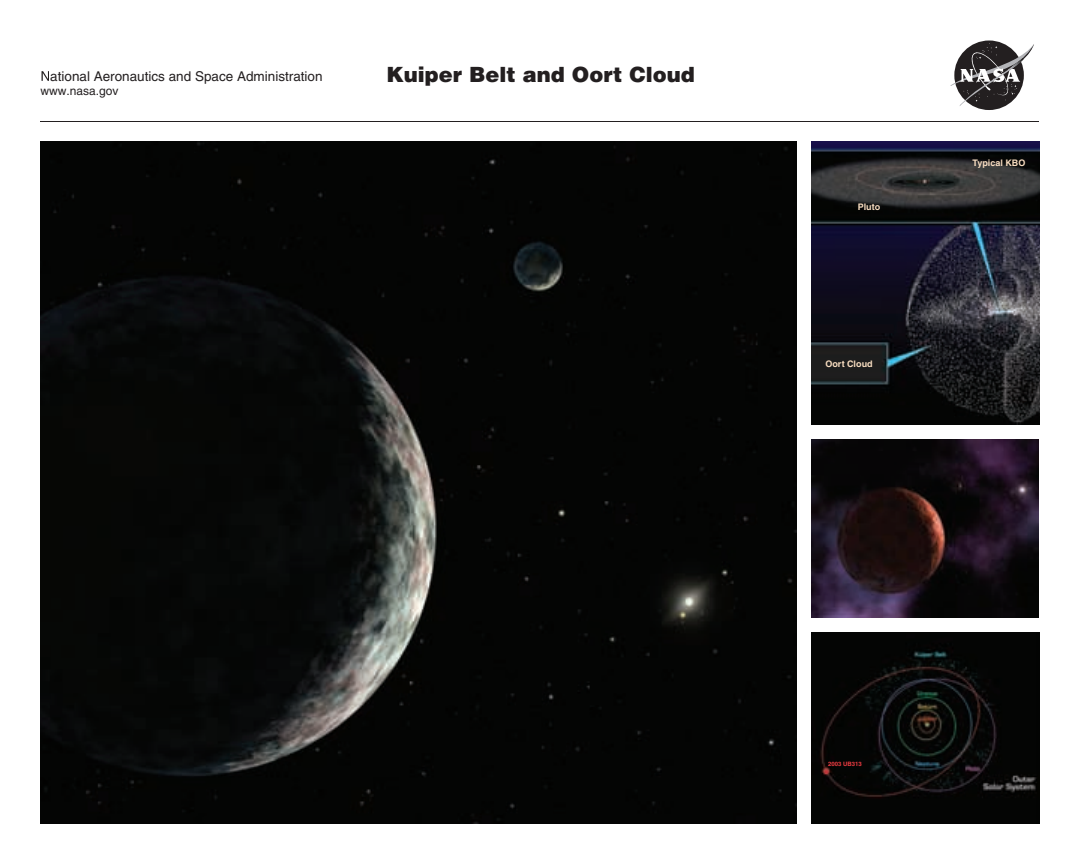
<style>
.page{position:relative;width:1080px;height:864px;background:#fff}
.page>*{position:absolute;margin:0;border:0;box-sizing:border-box;transform-origin:0 0}
.t1{font:900 21px "Helvetica";color:#231f20}
.t2{font:13.5px "Helvetica";color:#231f20}
.t3{font:12px "Helvetica";color:#231f20}
.t4{font:700 9px "Helvetica";color:#f9dec1}
.t5{font:700 6px "Helvetica";color:#ee3c41}
</style>
<div class="page">
<hr style="left:40px;top:121px;width:1000px;height:1px;background:#231f20">
<svg style="left:42px;top:71px;width:7px;height:10px"></svg>
<svg style="left:954px;top:40px;width:70px;height:70px"></svg>
<svg style="left:950px;top:43px;width:84px;height:63px"></svg>
<img style="left:812px;top:633px;width:228px;height:191px">
<img style="left:812px;top:142px;width:228px;height:282px">
<img style="left:812px;top:440px;width:227px;height:178px">
<img style="left:40px;top:142px;width:757px;height:682px">
<p class="t2" style="left:50px;top:68px;width:274px">ational Aeronautics and Space Administration</p>
<p class="t1" style="left:386px;top:60px;width:310px">Kuiper Belt and Oort Cloud</p>
<p class="t3" style="left:40px;top:84px;width:80px">www.nasa.gov</p>
<p class="t4" style="left:858px;top:201px;width:24px">Pluto</p>
<p class="t4" style="left:825px;top:358px;width:49px">Oort Cloud</p>
<p class="t4" style="left:972px;top:157px;width:54px">Typical KBO</p>
<p class="t5" style="left:828px;top:760px;width:35px">2003 UB313</p>
</div>
